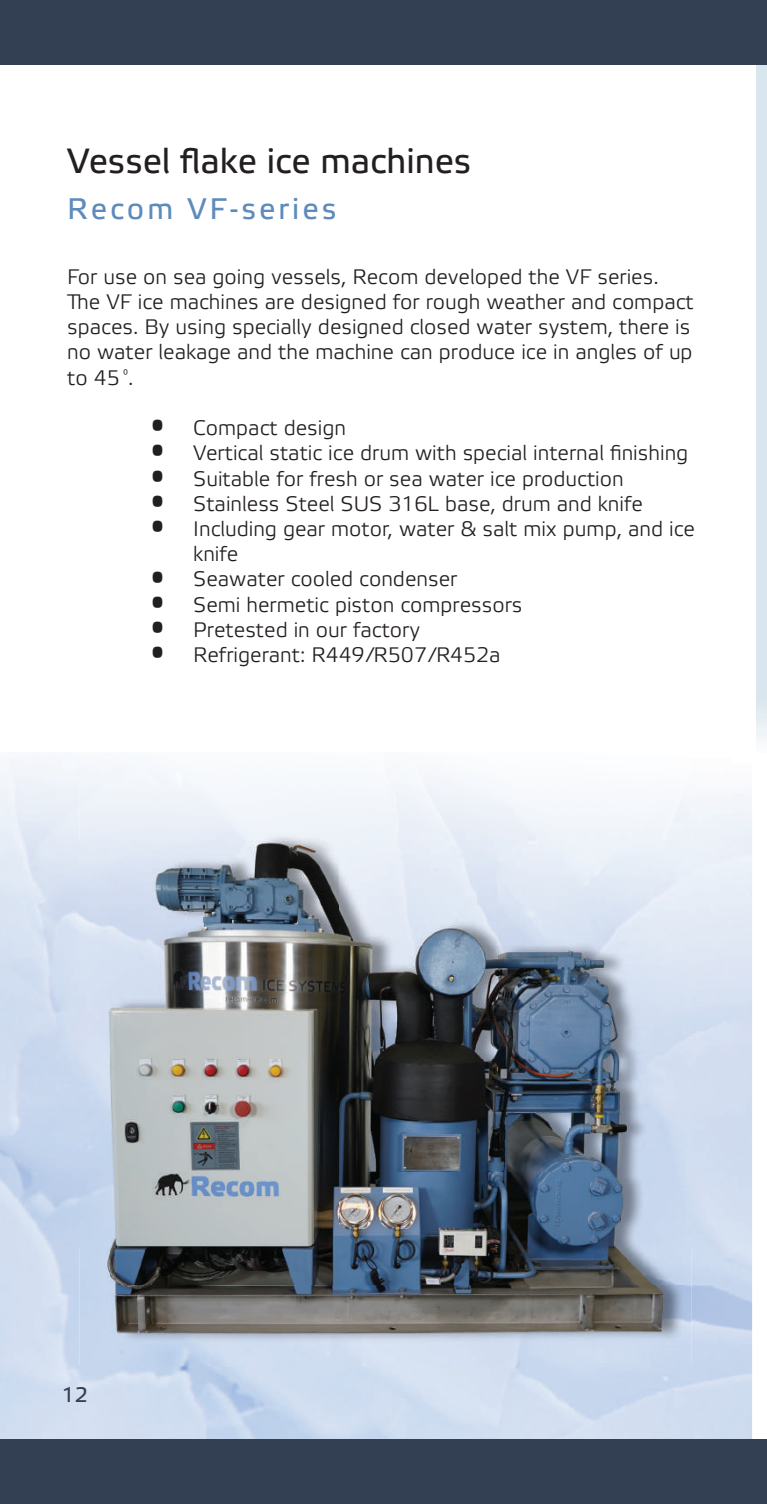
<style>
.page{position:relative;width:767px;height:1504px;background:#fff}
.page>*{position:absolute;margin:0;border:0;box-sizing:border-box;transform-origin:0 0}
.t1{font:35px "Etelka Text Pro";color:#231f20}
.t2{font:29.75px "Etelka Text Pro";letter-spacing:.1em;color:#5d8bbc}
.t3{font:21px/25.2px "Etelka Light Pro";color:#231f20}
.t4{font:21px "Etelka Text Pro";color:#333f52}
</style>
<div class="page">
<div style="left:756px;top:32px;width:10px;height:720px;background:#dae6ed"></div>
<div style="left:0;top:0;width:766px;height:64px;background:#333f52"></div>
<div style="left:0;top:1439px;width:766px;height:64px;background:#333f52"></div>
<div style="left:79px;top:782px;width:612px;height:58px;background:#f1f5fa"></div>
<div style="left:79px;top:1248px;width:61px;height:116px;background:#c5d6ed"></div>
<img style="left:110px;top:833px;width:574px;height:508px">
<h1 class="t1" style="left:67px;top:142px;width:405px">Vessel flake ice machines</h1>
<h2 class="t2" style="left:67px;top:192px;width:271px">Recom VF-series</h2>
<p class="t3" style="left:67px;top:265px;width:628px">For use on sea going vessels, Recom developed the VF series.<br>The VF ice machines are designed for rough weather and compact spaces. By using specially designed closed water system, there is no water leakage and the machine can produce ice in angles of up to 45 <sup>°</sup>.</p>
<p class="t3" style="left:193px;top:416px;width:503px">Compact design<br>Vertical static ice drum with special internal finishing Suitable for fresh or sea water ice production Stainless Steel SUS 316L base, drum and knife Including gear motor, water &amp; salt mix pump, and ice knife<br>Seawater cooled condenser<br>Semi hermetic piston compressors<br>Pretested in our factory<br>Refrigerant: R449/R507/R452a</p>
<p class="t3" style="left:151px;top:413px;width:14px;text-align:justify">• • • • •</p>
<p class="t3" style="left:151px;top:565px;width:14px;text-align:justify">• • • •</p>
<p class="t4" style="left:62px;top:1383px;width:28px">12</p>
</div>
